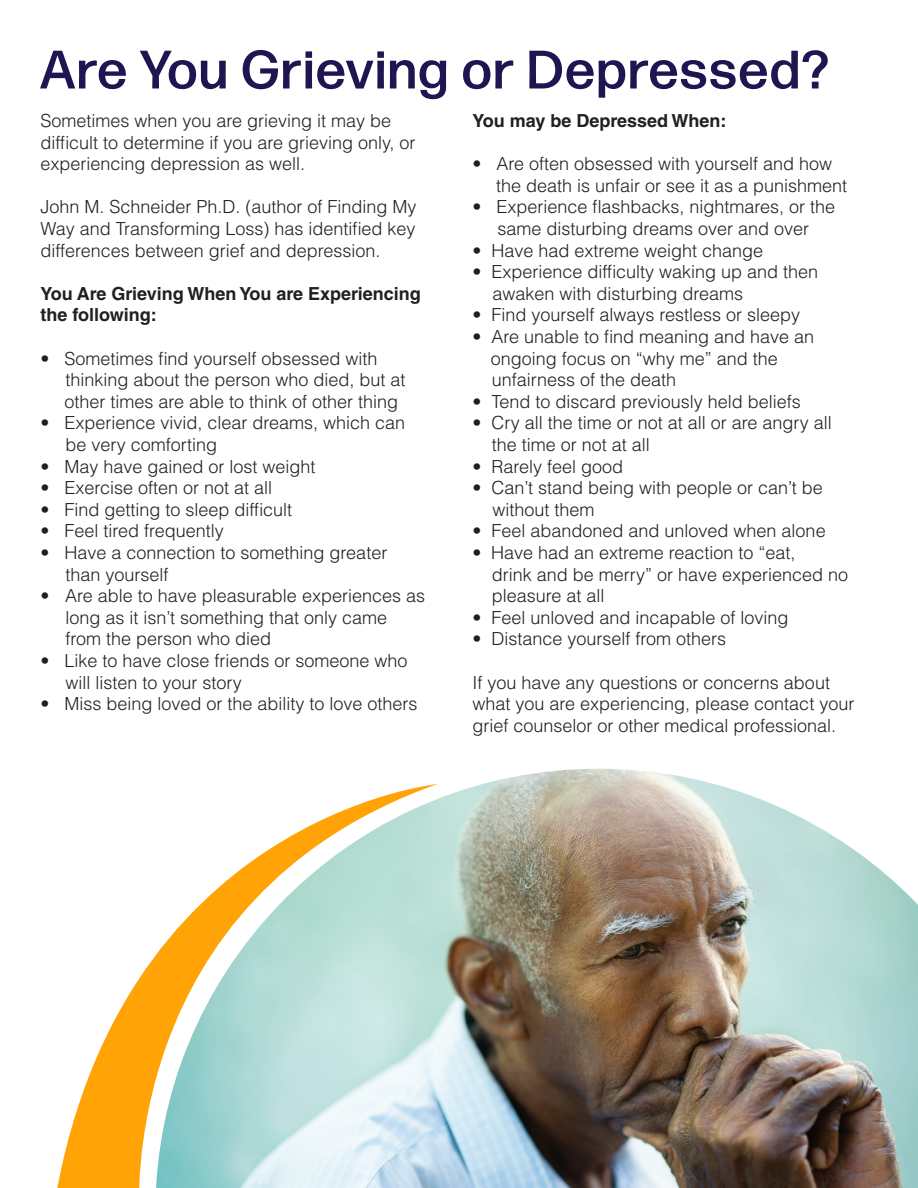
<style>
.page{position:relative;width:918px;height:1188px;background:#fff}
.page>*{position:absolute;margin:0;border:0;box-sizing:border-box;transform-origin:0 0}
.t1{font:500 54px "Forma DJR Display";letter-spacing:.05em;color:#1d1651}
.t2{font:300 18px/21.6px "Helvetica LT Std";color:#231f20}
.t3{font:700 18px/21.6px "Helvetica LT Std";color:#231f20}
</style>
<div class="page">
<img style="left:438px;top:769px;width:480px;height:419px">
<svg style="left:57px;top:784px;width:381px;height:404px"></svg>
<p class="t1" style="left:40px;top:36px;width:790px">Are You Grieving or Depressed?</p>
<p class="t2" style="left:40px;top:110px;width:377px">Sometimes when you are grieving it may be difficult to determine if you are grieving only, or experiencing depression as well.</p>
<p class="t2" style="left:40px;top:196px;width:378px;text-align:justify">John M. Schneider Ph.D. (author of Finding My Way and Transforming Loss) has identified key differences between grief and depression.</p>
<p class="t3" style="left:40px;top:282px;width:382px">You Are Grieving When You are Experiencing the following:</p>
<p class="t2" style="left:40px;top:347px;width:339px">• Sometimes find yourself obsessed with</p>
<p class="t2" style="left:66px;top:369px;width:342px">thinking about the person who died, but at</p>
<p class="t2" style="left:64px;top:390px;width:335px">other times are able to think of other thing</p>
<p class="t2" style="left:40px;top:412px;width:366px">• Experience vivid, clear dreams, which can</p>
<p class="t2" style="left:66px;top:434px;width:153px">be very comforting</p>
<p class="t2" style="left:40px;top:455px;width:277px">• May have gained or lost weight</p>
<p class="t2" style="left:40px;top:477px;width:233px">• Exercise often or not at all</p>
<p class="t2" style="left:40px;top:498px;width:253px">• Find getting to sleep difficult</p>
<p class="t2" style="left:40px;top:520px;width:185px">• Feel tired frequently</p>
<p class="t2" style="left:40px;top:542px;width:348px">• Have a connection to something greater</p>
<p class="t2" style="left:66px;top:563px;width:105px">than yourself</p>
<p class="t2" style="left:40px;top:585px;width:386px">• Are able to have pleasurable experiences as</p>
<p class="t2" style="left:66px;top:606px;width:323px">long as it isn’t something that only came</p>
<p class="t2" style="left:66px;top:628px;width:207px">from the person who died</p>
<p class="t2" style="left:40px;top:650px;width:369px">• Like to have close friends or someone who</p>
<p class="t2" style="left:66px;top:671px;width:178px">will listen to your story</p>
<p class="t2" style="left:40px;top:693px;width:379px">• Miss being loved or the ability to love others</p>
<p class="t3" style="left:472px;top:110px;width:256px">You may be Depressed When:</p>
<p class="t2" style="left:472px;top:153px;width:361px">• Are often obsessed with yourself and how</p>
<p class="t2" style="left:496px;top:174px;width:353px">the death is unfair or see it as a punishment</p>
<p class="t2" style="left:472px;top:196px;width:364px">• Experience flashbacks, nightmares, or the</p>
<p class="t2" style="left:498px;top:218px;width:313px">same disturbing dreams over and over</p>
<p class="t2" style="left:472px;top:239px;width:292px">• Have had extreme weight change</p>
<p class="t2" style="left:472px;top:261px;width:347px">• Experience difficulty waking up and then</p>
<p class="t2" style="left:493px;top:282px;width:252px">awaken with disturbing dreams</p>
<p class="t2" style="left:472px;top:304px;width:329px">• Find yourself always restless or sleepy</p>
<p class="t2" style="left:472px;top:326px;width:343px">• Are unable to find meaning and have an</p>
<p class="t2" style="left:491px;top:347px;width:289px">ongoing focus on “why me” and the</p>
<p class="t2" style="left:492px;top:369px;width:186px">unfairness of the death</p>
<p class="t2" style="left:472px;top:390px;width:330px">• Tend to discard previously held beliefs</p>
<p class="t2" style="left:472px;top:412px;width:361px">• Cry all the time or not at all or are angry all</p>
<p class="t2" style="left:492px;top:434px;width:160px">the time or not at all</p>
<p class="t2" style="left:472px;top:455px;width:152px">• Rarely feel good</p>
<p class="t2" style="left:472px;top:477px;width:352px">• Can’t stand being with people or can’t be</p>
<p class="t2" style="left:493px;top:498px;width:104px">without them</p>
<p class="t2" style="left:472px;top:520px;width:355px">• Feel abandoned and unloved when alone</p>
<p class="t2" style="left:472px;top:542px;width:325px">• Have had an extreme reaction to “eat,</p>
<p class="t2" style="left:492px;top:563px;width:358px">drink and be merry” or have experienced no</p>
<p class="t2" style="left:492px;top:585px;width:114px">pleasure at all</p>
<p class="t2" style="left:472px;top:606px;width:318px">• Feel unloved and incapable of loving</p>
<p class="t2" style="left:472px;top:628px;width:255px">• Distance yourself from others</p>
<p class="t2" style="left:472px;top:671px;width:383px">If you have any questions or concerns about what you are experiencing, please contact your grief counselor or other medical professional.</p>
</div>
